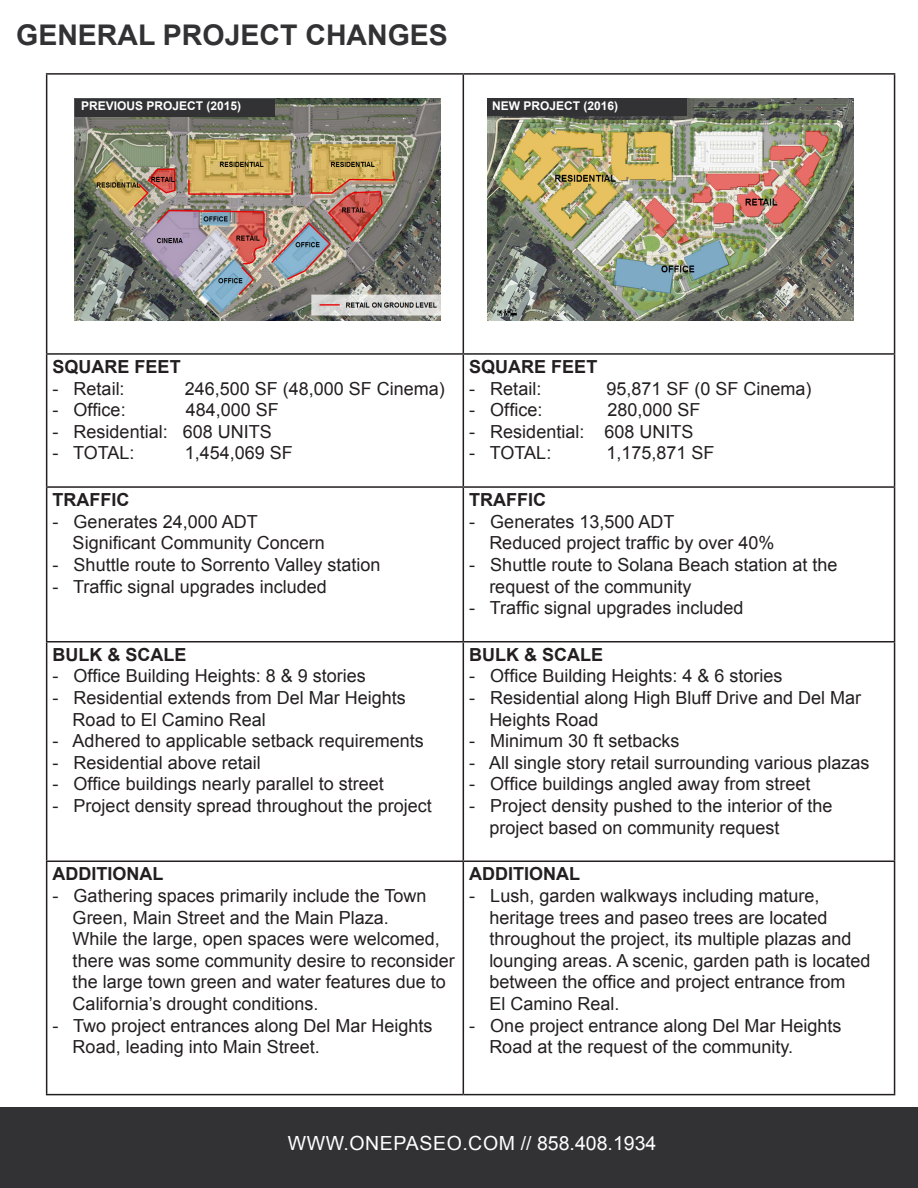
<style>
.page{position:relative;width:918px;height:1188px;background:#fff}
.page>*{position:absolute;margin:0;border:0;box-sizing:border-box;transform-origin:0 0}
.t1{font:700 28.5px "Arial";color:#323234}
.t2{font:19.5px "Arial";letter-spacing:.035em;color:#fff}
.t3{font:18px/21.6px "Arial";color:#231f20}
.t4{font:700 18px "Arial";color:#231f20}
.t5{font:700 12px "Arial";color:#fff}
</style>
<div class="page">
<hr style="left:46px;top:73px;width:417px;height:2px;background:#231f20">
<hr style="left:46px;top:75px;width:1px;height:278px;background:#231f20">
<hr style="left:463px;top:73px;width:432px;height:2px;background:#231f20">
<hr style="left:463px;top:75px;width:1px;height:278px;background:#231f20">
<hr style="left:894px;top:75px;width:1px;height:278px;background:#231f20">
<hr style="left:46px;top:353px;width:417px;height:2px;background:#231f20">
<hr style="left:46px;top:355px;width:1px;height:131px;background:#231f20">
<hr style="left:463px;top:353px;width:432px;height:2px;background:#231f20">
<hr style="left:463px;top:355px;width:1px;height:131px;background:#231f20">
<hr style="left:894px;top:355px;width:1px;height:131px;background:#231f20">
<hr style="left:46px;top:486px;width:417px;height:2px;background:#231f20">
<hr style="left:46px;top:488px;width:1px;height:153px;background:#231f20">
<hr style="left:463px;top:486px;width:432px;height:2px;background:#231f20">
<hr style="left:463px;top:488px;width:1px;height:153px;background:#231f20">
<hr style="left:894px;top:488px;width:1px;height:153px;background:#231f20">
<hr style="left:46px;top:641px;width:417px;height:2px;background:#231f20">
<hr style="left:46px;top:643px;width:1px;height:218px;background:#231f20">
<hr style="left:463px;top:641px;width:432px;height:2px;background:#231f20">
<hr style="left:463px;top:643px;width:1px;height:218px;background:#231f20">
<hr style="left:894px;top:643px;width:1px;height:218px;background:#231f20">
<hr style="left:46px;top:861px;width:417px;height:1px;background:#231f20">
<hr style="left:46px;top:862px;width:1px;height:232px;background:#231f20">
<hr style="left:463px;top:861px;width:432px;height:1px;background:#231f20">
<hr style="left:463px;top:862px;width:1px;height:232px;background:#231f20">
<hr style="left:894px;top:862px;width:1px;height:232px;background:#231f20">
<hr style="left:46px;top:1094px;width:417px;height:1px;background:#231f20">
<hr style="left:463px;top:1094px;width:432px;height:1px;background:#231f20">
<div style="left:0;top:1107px;width:918px;height:81px;background:#323234"></div>
<img style="left:75px;top:98px;width:366px;height:223px">
<img style="left:488px;top:98px;width:366px;height:223px">
<div style="left:75px;top:99px;width:200px;height:17px;background:#323234"></div>
<div style="left:488px;top:98px;width:199px;height:18px;background:#323234"></div>
<p class="t1" style="left:16px;top:15px;width:433px">GENERAL PROJECT CHANGES</p>
<p class="t5" style="left:81px;top:97px;width:162px">PREVIOUS PROJECT (2015)</p>
<p class="t5" style="left:492px;top:97px;width:128px">NEW PROJECT (2016)</p>
<p class="t4" style="left:53px;top:354px;width:130px">SQUARE FEET</p>
<p class="t3" style="left:53px;top:377px;width:74px">- Retail:</p>
<p class="t3" style="left:185px;top:377px;width:262px">246,500 SF (48,000 SF Cinema)</p>
<p class="t3" style="left:53px;top:399px;width:75px">- Office:</p>
<p class="t3" style="left:186px;top:399px;width:95px">484,000 SF</p>
<p class="t3" style="left:53px;top:421px;width:221px">- Residential: 608 UNITS</p>
<p class="t3" style="left:53px;top:442px;width:84px">- TOTAL:</p>
<p class="t3" style="left:185px;top:442px;width:110px">1,454,069 SF</p>
<p class="t4" style="left:53px;top:487px;width:78px">TRAFFIC</p>
<p class="t3" style="left:73px;top:511px;width:254px;text-indent:-20px">- Generates 24,000 ADT<br>Significant Community Concern</p>
<p class="t3" style="left:53px;top:554px;width:329px">- Shuttle route to Sorrento Valley station</p>
<p class="t3" style="left:53px;top:575px;width:276px">- Traffic signal upgrades included</p>
<p class="t4" style="left:53px;top:642px;width:135px">BULK &amp; SCALE</p>
<p class="t3" style="left:53px;top:665px;width:315px">- Office Building Heights: 8 &amp; 9 stories</p>
<p class="t3" style="left:73px;top:687px;width:335px;text-indent:-20px">- Residential extends from Del Mar Heights<br>Road to El Camino Real</p>
<p class="t3" style="left:53px;top:730px;width:373px">- Adhered to applicable setback requirements</p>
<p class="t3" style="left:53px;top:752px;width:210px">- Residential above retail</p>
<p class="t3" style="left:53px;top:773px;width:333px">- Office buildings nearly parallel to street</p>
<p class="t3" style="left:53px;top:795px;width:381px">- Project density spread throughout the project</p>
<p class="t4" style="left:53px;top:861px;width:112px">ADDITIONAL</p>
<p class="t3" style="left:73px;top:885px;width:384px;text-indent:-20px">- Gathering spaces primarily include the Town Green, Main Street and the Main Plaza.<br>While the large, open spaces were welcomed, there was some community desire to reconsider</p>
<p class="t3" style="left:73px;top:971px;width:375px">the large town green and water features due to<br>California’s drought conditions.</p>
<p class="t3" style="left:73px;top:1014px;width:361px;text-indent:-20px">- Two project entrances along Del Mar Heights<br>Road, leading into Main Street.</p>
<p class="t4" style="left:469px;top:354px;width:130px">SQUARE FEET</p>
<p class="t3" style="left:469px;top:377px;width:74px">- Retail:</p>
<p class="t3" style="left:606px;top:377px;width:207px">95,871 SF (0 SF Cinema)</p>
<p class="t3" style="left:469px;top:399px;width:75px">- Office:</p>
<p class="t3" style="left:607px;top:399px;width:95px">280,000 SF</p>
<p class="t3" style="left:469px;top:421px;width:226px">- Residential: 608 UNITS</p>
<p class="t3" style="left:469px;top:442px;width:84px">- TOTAL:</p>
<p class="t3" style="left:606px;top:442px;width:110px">1,175,871 SF</p>
<p class="t4" style="left:469px;top:487px;width:78px">TRAFFIC</p>
<p class="t3" style="left:469px;top:511px;width:207px">- Generates 13,500 ADT</p>
<p class="t3" style="left:489px;top:532px;width:287px">Reduced project traffic by over 40%</p>
<p class="t3" style="left:489px;top:554px;width:350px;text-indent:-20px">- Shuttle route to Solana Beach station at the request of the community</p>
<p class="t3" style="left:469px;top:597px;width:276px">- Traffic signal upgrades included</p>
<p class="t4" style="left:469px;top:642px;width:135px">BULK &amp; SCALE</p>
<p class="t3" style="left:469px;top:665px;width:315px">- Office Building Heights: 4 &amp; 6 stories</p>
<p class="t3" style="left:489px;top:687px;width:373px;text-indent:-20px">- Residential along High Bluff Drive and Del Mar<br>Heights Road</p>
<p class="t3" style="left:469px;top:730px;width:212px">- Minimum 30 ft setbacks</p>
<p class="t3" style="left:469px;top:752px;width:402px">- All single story retail surrounding various plazas</p>
<p class="t3" style="left:469px;top:773px;width:343px">- Office buildings angled away from street</p>
<p class="t3" style="left:489px;top:795px;width:345px;text-indent:-20px">- Project density pushed to the interior of the project based on community request</p>
<p class="t4" style="left:469px;top:861px;width:112px">ADDITIONAL</p>
<p class="t3" style="left:489px;top:885px;width:383px;text-indent:-20px">- Lush, garden walkways including mature, heritage trees and paseo trees are located throughout the project, its multiple plazas and lounging areas. A scenic, garden path is located between the office and project entrance from<br>El Camino Real.</p>
<p class="t3" style="left:489px;top:1014px;width:354px;text-indent:-20px">- One project entrance along Del Mar Heights<br>Road at the request of the community.</p>
<p class="t2" style="left:288px;top:1129px;width:370px">WWW.ONEPASEO.COM // 858.408.1934</p>
</div>
